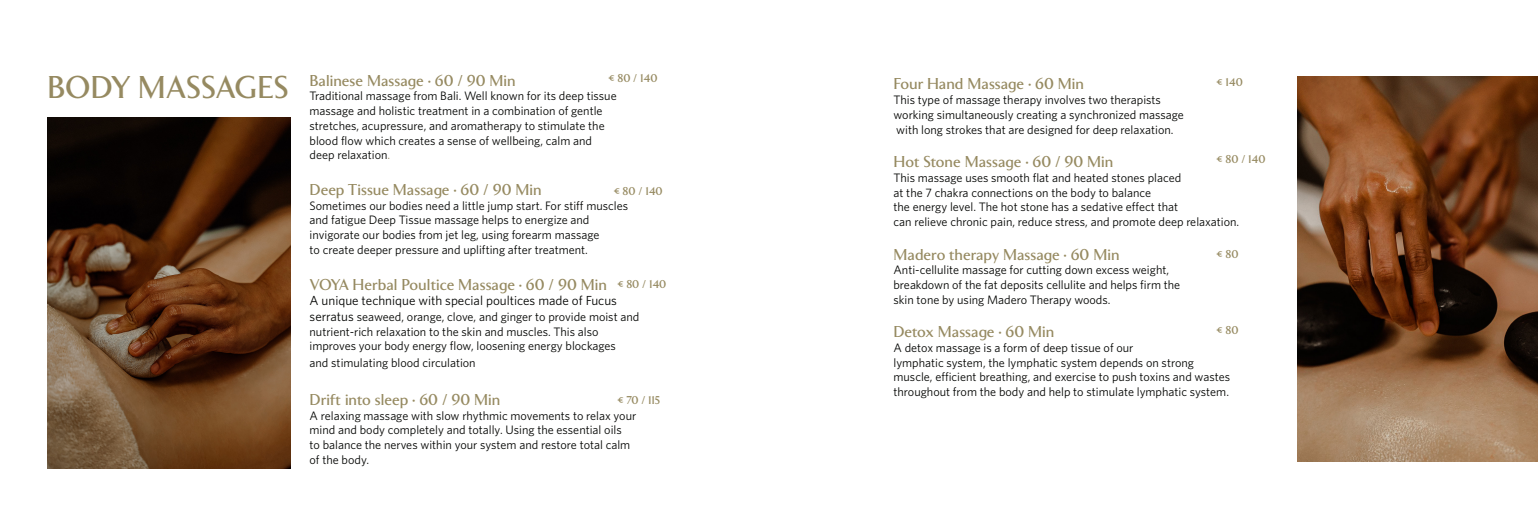
<style>
.page{position:relative;width:1538px;height:521px;background:#fff}
.page>*{position:absolute;margin:0;border:0;box-sizing:border-box;transform-origin:0 0}
.t1{font:500 31.5px "Clarice";color:#968a61}
.t2{font:500 15.75px "Clarice";color:#968a61}
.t3{font:13.12px "Whitney";color:#040503}
.t4{font:12.25px/14.7px "Whitney";color:#040503}
.t5{font:500 11.38px "Clarice";color:#968a61}
.s1{font-size:14.88px}
.s2{color:#968a61}
.s3{font-size:13.12px}
</style>
<div class="page">
<img style="left:47px;top:118px;width:244px;height:350px">
<img style="left:1297px;top:77px;width:241px;height:384px">
<p class="t5" style="left:608px;top:72px;width:50px">€ 80 / 140</p>
<p class="t2" style="left:310px;top:71px;width:208px">Balinese Massage <span class="s1">·</span> 60 / 90 Min</p>
<p class="t4" style="left:310px;top:89px;width:309px">Traditional massage from Bali. Well known for its deep tissue</p>
<p class="t4" style="left:310px;top:103px;width:295px">massage and holistic treatment in a combination of gentle</p>
<p class="t4" style="left:310px;top:118px;width:297px">stretches, acupressure, and aromatherapy to stimulate the</p>
<p class="t4" style="left:310px;top:133px;width:284px">blood flow which creates a sense of wellbeing, calm and</p>
<p class="t4" style="left:310px;top:147px;width:82px">deep relaxation<span class="s2">.</span></p>
<p class="t2" style="left:310px;top:180px;width:234px">Deep Tissue Massage <span class="s1">·</span> 60 / 90 Min</p>
<p class="t4" style="left:310px;top:198px;width:320px">Sometimes our bodies need a little jump start. For stiff muscles</p>
<p class="t4" style="left:310px;top:212px;width:281px">and fatigue Deep Tissue massage helps to energize and</p>
<p class="t4" style="left:310px;top:227px;width:291px">invigorate our bodies from jet leg, using forearm massage</p>
<p class="t4" style="left:310px;top:242px;width:280px">to create deeper pressure and uplifting after treatment.</p>
<p class="t2" style="left:310px;top:275px;width:299px">VOYA Herbal Poultice Massage <span class="s1">·</span> 60 / 90 Min</p>
<p class="t3" style="left:310px;top:293px;width:309px">A unique technique with special poultices made of Fucus</p>
<p class="t4" style="left:310px;top:309px;width:331px"><span class="s3">serratus</span> seaweed, orange, clove, and ginger to provide moist and</p>
<p class="t4" style="left:310px;top:324px;width:290px">nutrient-rich relaxation to the skin and muscles. This also</p>
<p class="t4" style="left:310px;top:338px;width:308px">improves your body energy flow, loosening energy blockages</p>
<p class="t4" style="left:310px;top:355px;width:168px">and stimulating blood circulation</p>
<p class="t2" style="left:310px;top:390px;width:192px">Drift into sleep <span class="s1">·</span> 60 / 90 Min</p>
<p class="t4" style="left:310px;top:408px;width:328px">A relaxing massage with slow rhythmic movements to relax your</p>
<p class="t4" style="left:310px;top:422px;width:314px">mind and body completely and totally. Using the essential oils</p>
<p class="t4" style="left:310px;top:437px;width:322px">to balance the nerves within your system and restore total calm</p>
<p class="t4" style="left:310px;top:452px;width:61px">of the body.</p>
<p class="t1" style="left:47px;top:69px;width:243px">BODY MASSAGES</p>
<p class="t2" style="left:893px;top:75px;width:192px">Four Hand Massage <span class="s1">·</span> 60 Min</p>
<p class="t4" style="left:893px;top:92px;width:269px">This type of massage therapy involves two therapists</p>
<p class="t4" style="left:893px;top:107px;width:292px">working simultaneously creating a synchronized massage</p>
<p class="t4" style="left:896px;top:122px;width:279px">with long strokes that are designed for deep relaxation.</p>
<p class="t2" style="left:893px;top:152px;width:221px">Hot Stone Massage <span class="s1">·</span> 60 / 90 Min</p>
<p class="t4" style="left:893px;top:170px;width:289px">This massage uses smooth flat and heated stones placed</p>
<p class="t4" style="left:893px;top:185px;width:259px">at the 7 chakra connections on the body to balance</p>
<p class="t4" style="left:893px;top:199px;width:286px">the energy level. The hot stone has a sedative effect that</p>
<p class="t4" style="left:893px;top:214px;width:347px">can relieve chronic pain, reduce stress, and promote deep relaxation.</p>
<p class="t2" style="left:893px;top:245px;width:228px">Madero therapy Massage <span class="s1">·</span> 60 Min</p>
<p class="t4" style="left:893px;top:262px;width:277px">Anti-cellulite massage for cutting down excess weight,</p>
<p class="t4" style="left:893px;top:277px;width:288px">breakdown of the fat deposits cellulite and helps firm the</p>
<p class="t4" style="left:893px;top:292px;width:218px">skin tone by using Madero Therapy woods.</p>
<p class="t2" style="left:893px;top:323px;width:162px">Detox Massage <span class="s1">·</span> 60 Min</p>
<p class="t4" style="left:893px;top:340px;width:241px">A detox massage is a form of deep tissue of our</p>
<p class="t4" style="left:893px;top:355px;width:302px">lymphatic system, the lymphatic system depends on strong</p>
<p class="t4" style="left:893px;top:369px;width:338px">muscle, efficient breathing, and exercise to push toxins and wastes throughout from the body and help to stimulate lymphatic system.</p>
<p class="t5" style="left:1216px;top:75px;width:28px">€ 140</p>
<p class="t5" style="left:1216px;top:152px;width:50px">€ 80 / 140</p>
<p class="t5" style="left:614px;top:184px;width:50px">€ 80 / 140</p>
<p class="t5" style="left:1216px;top:247px;width:23px">€ 80</p>
<p class="t5" style="left:617px;top:278px;width:50px">€ 80 / 140</p>
<p class="t5" style="left:1216px;top:323px;width:23px">€ 80</p>
<p class="t5" style="left:617px;top:393px;width:44px">€ 70 / 115</p>
</div>
